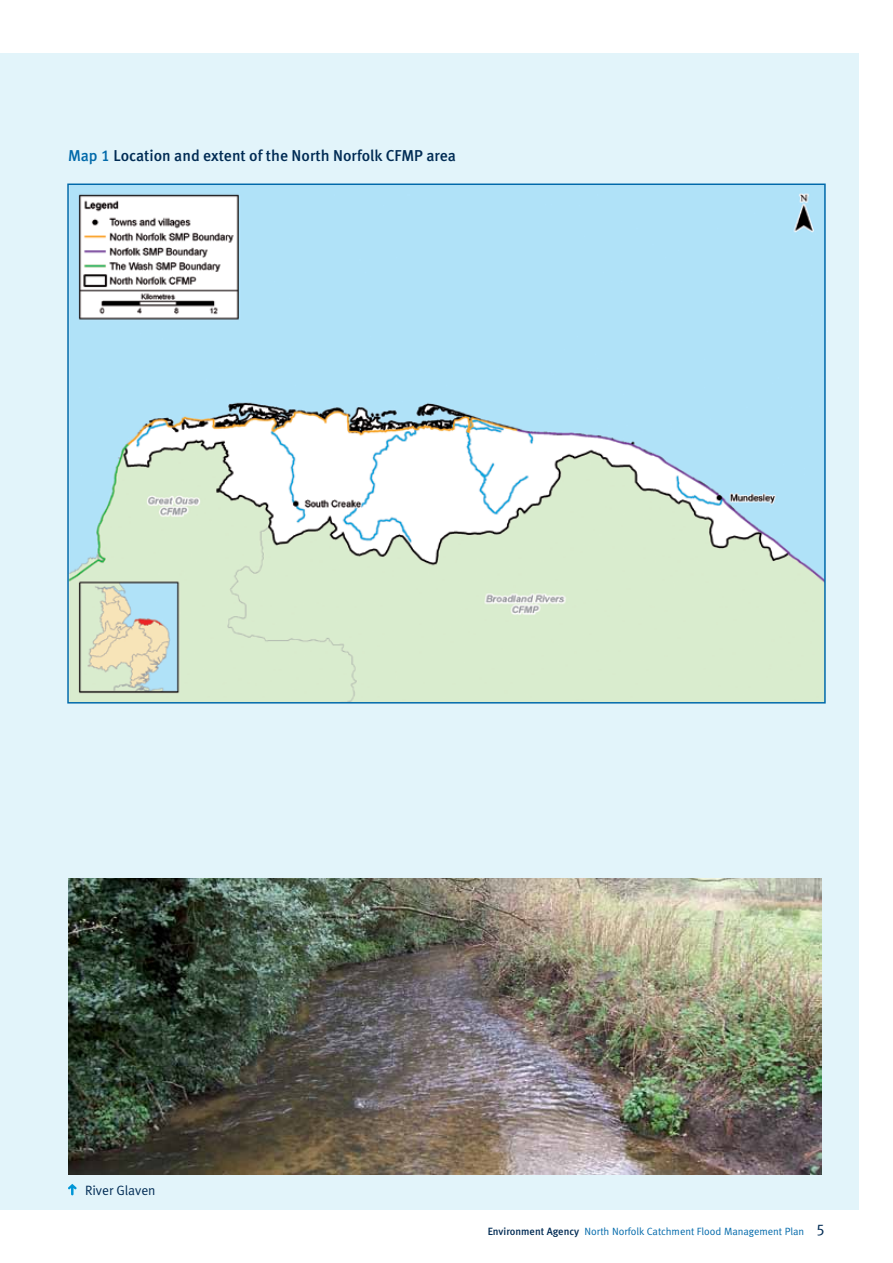
<style>
.page{position:relative;width:893px;height:1263px;background:#fff}
.page>*{position:absolute;margin:0;border:0;box-sizing:border-box;transform-origin:0 0}
.t1{font:500 15.75px "EA Meta";color:#002b54}
.t2{font:13.5px "EA Meta Normal";color:#002b54}
.t3{font:10.5px "EA Meta Normal";color:#0069aa}
.s1{color:#0069aa}
.s2{font-family:"EA Meta";font-weight:500;color:#002b54}
.s3{font-size:15.75px;color:#002b54}
</style>
<div class="page">
<div style="left:0;top:53px;width:859px;height:1157px;background:#e2f4fa"></div>
<svg style="left:68px;top:1184px;width:9px;height:11px"></svg>
<img style="left:70px;top:187px;width:753px;height:513px">
<img style="left:68px;top:878px;width:753px;height:296px">
<h1 class="t1" style="left:68px;top:147px;width:389px"><span class="s1">Map 1</span> Location and extent of the North Norfolk CFMP area</h1>
<p class="t2" style="left:85px;top:1182px;width:72px">River Glaven</p>
<p class="t3" style="left:488px;top:1225px;width:339px"><span class="s2">Environment Agency</span> North Norfolk Catchment Flood Management Plan <span class="s3">5</span></p>
</div>
